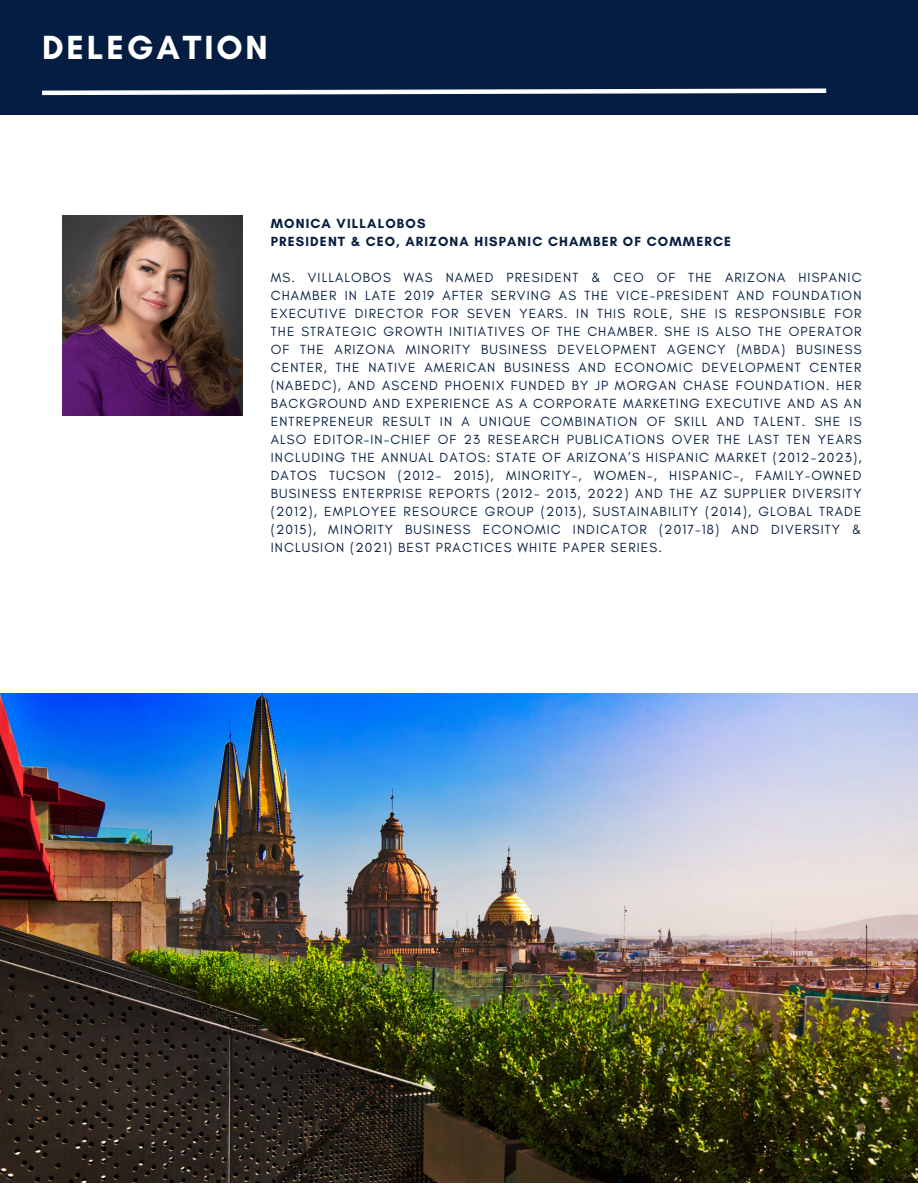
<style>
.page{position:relative;width:918px;height:1188px;background:#051d40}
.page>*{position:absolute;margin:0;border:0;box-sizing:border-box;transform-origin:0 0}
.t1{font:700 34.05px "Glacial Indifference";letter-spacing:.085em;color:#fff}
.t2{font:13.5px/18px "Glacial Indifference";letter-spacing:.085em;color:#051d40;text-align:justify}
.t3{font:700 13.5px "Glacial Indifference";letter-spacing:.085em;color:#051d40}
</style>
<div class="page">
<svg style="left:42px;top:88px;width:785px;height:8px"></svg>
<div style="left:0;top:115px;width:918px;height:1073px;background:#fff"></div>
<img style="left:63px;top:216px;width:180px;height:200px">
<img style="left:0;top:693px;width:918px;height:490px">
<p class="t1" style="left:42px;top:27px;width:227px">DELEGATION</p>
<p class="t3" style="left:271px;top:215px;width:156px">MONICA VILLALOBOS</p>
<p class="t3" style="left:271px;top:233px;width:462px">PRESIDENT &amp; CEO, ARIZONA HISPANIC CHAMBER OF COMMERCE</p>
<p class="t2" style="left:271px;top:268px;width:592px">MS. VILLALOBOS WAS NAMED PRESIDENT &amp; CEO OF THE ARIZONA HISPANIC CHAMBER IN LATE 2019 AFTER SERVING AS THE VICE-PRESIDENT AND FOUNDATION EXECUTIVE DIRECTOR FOR SEVEN YEARS. IN THIS ROLE, SHE IS RESPONSIBLE FOR THE STRATEGIC GROWTH INITIATIVES OF THE CHAMBER. SHE IS ALSO THE OPERATOR OF THE ARIZONA MINORITY BUSINESS DEVELOPMENT AGENCY (MBDA) BUSINESS CENTER, THE NATIVE AMERICAN BUSINESS AND ECONOMIC DEVELOPMENT CENTER (NABEDC), AND ASCEND PHOENIX FUNDED BY JP MORGAN CHASE FOUNDATION. HER BACKGROUND AND EXPERIENCE AS A CORPORATE MARKETING EXECUTIVE AND AS AN ENTREPRENEUR RESULT IN A UNIQUE COMBINATION OF SKILL AND TALENT. SHE IS ALSO EDITOR-IN-CHIEF OF 23 RESEARCH PUBLICATIONS OVER THE LAST TEN YEARS INCLUDING THE ANNUAL DATOS: STATE OF ARIZONA’S HISPANIC MARKET (2012-2023), DATOS TUCSON (2012- 2015), MINORITY-, WOMEN-, HISPANIC-, FAMILY-OWNED BUSINESS ENTERPRISE REPORTS (2012- 2013, 2022) AND THE AZ SUPPLIER DIVERSITY (2012), EMPLOYEE RESOURCE GROUP (2013), SUSTAINABILITY (2014), GLOBAL TRADE (2015), MINORITY BUSINESS ECONOMIC INDICATOR (2017-18) AND DIVERSITY &amp; INCLUSION (2021) BEST PRACTICES WHITE PAPER SERIES.</p>
</div>
